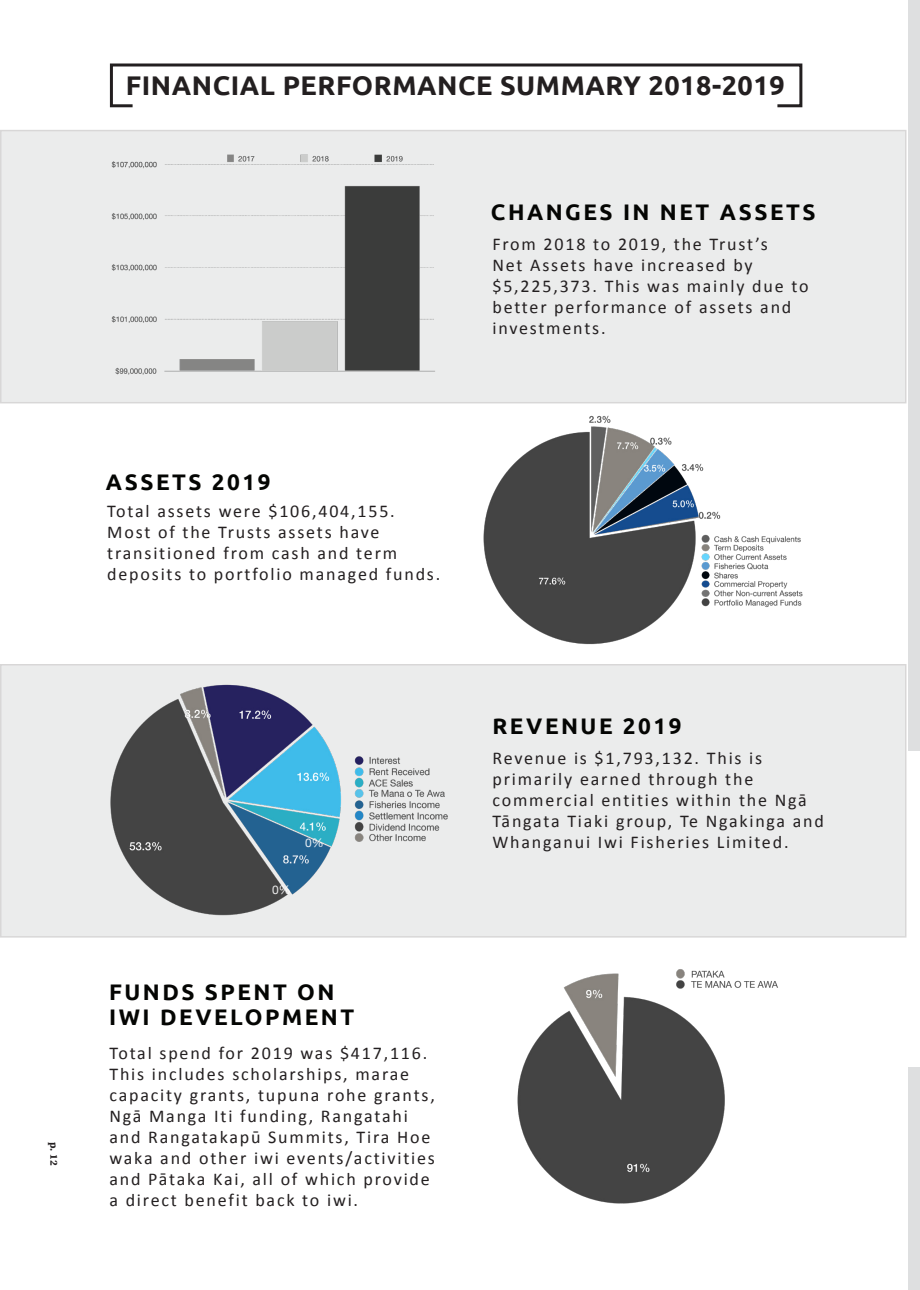
<style>
.page{position:relative;width:920px;height:1290px;background:#fff}
.page>*{position:absolute;margin:0;border:0;box-sizing:border-box;transform-origin:0 0}
.Subheader_-_Align_Ri{font:700 27px "Ubuntu";letter-spacing:.02em;color:#231f20}
.Name{font:700 22.5px "Ubuntu";letter-spacing:.11em;color:#040503}
.TOC_Chapter_Title{font:18px/21px "Calibri";letter-spacing:.1em;color:#231f20}
.t1{font:12px "Helvetica Neue";color:#fff}
.Page_Numbers_Headers{font:700 10.5px "Source Serif Pro";color:#231f20}
</style>
<div class="page">
<svg style="left:109px;top:63px;width:694px;height:45px"></svg>
<div style="left:1px;top:665px;width:905px;height:272px;background:#ebecec"></div>
<div style="left:1px;top:131px;width:905px;height:272px;background:#ebecec"></div>
<img style="left:111px;top:154px;width:324px;height:221px">
<img style="left:483px;top:415px;width:320px;height:230px">
<img style="left:110px;top:684px;width:338px;height:232px">
<img style="left:517px;top:969px;width:261px;height:235px">
<div style="left:908px;top:0;width:12px;height:751px;background:#dedfe0"></div>
<div style="left:908px;top:1067px;width:12px;height:223px;background:#dedfe0"></div>
<p class="Subheader_-_Align_Ri" style="left:126px;top:69px;width:660px">FINANCIAL PERFORMANCE SUMMARY 2018-2019</p>
<p class="Name" style="left:491px;top:198px;width:326px">CHANGES IN NET ASSETS</p>
<p class="TOC_Chapter_Title" style="left:492px;top:233px;width:318px">From 2018 to 2019, the Trust’s<br>Net Assets have increased by $5,225,373. This was mainly due to better performance of assets and investments.</p>
<p class="Name" style="left:106px;top:468px;width:166px">ASSETS 2019</p>
<p class="TOC_Chapter_Title" style="left:107px;top:500px;width:334px">Total assets were $106,404,155.<br>Most of the Trusts assets have transitioned from cash and term deposits to portfolio managed funds.</p>
<p class="Page_Numbers_Headers" style="left:61px;top:1142px;width:25px;rotate:90deg">p. 12</p>
<p class="t1" style="left:272px;top:881px;width:20px">0%</p>
<p class="t1" style="left:305px;top:834px;width:20px">0%</p>
<p class="Name" style="left:109px;top:978px;width:227px">FUNDS SPENT ON</p>
<p class="Name" style="left:109px;top:1003px;width:247px">IWI DEVELOPMENT</p>
<p class="TOC_Chapter_Title" style="left:109px;top:1041px;width:327px">Total spend for 2019 was $417,116.<br>This includes scholarships, marae capacity grants, tupuna rohe grants, Ngā Manga Iti funding, Rangatahi and Rangatakapū Summits, Tira Hoe waka and other iwi events/activities and Pātaka Kai, all of which provide a direct benefit back to iwi.</p>
<p class="Name" style="left:492px;top:713px;width:191px">REVENUE 2019</p>
<p class="TOC_Chapter_Title" style="left:492px;top:747px;width:333px">Revenue is $1,793,132. This is primarily earned through the commercial entities within the Ngā Tāngata Tiaki group, Te Ngakinga and Whanganui Iwi Fisheries Limited.</p>
</div>
